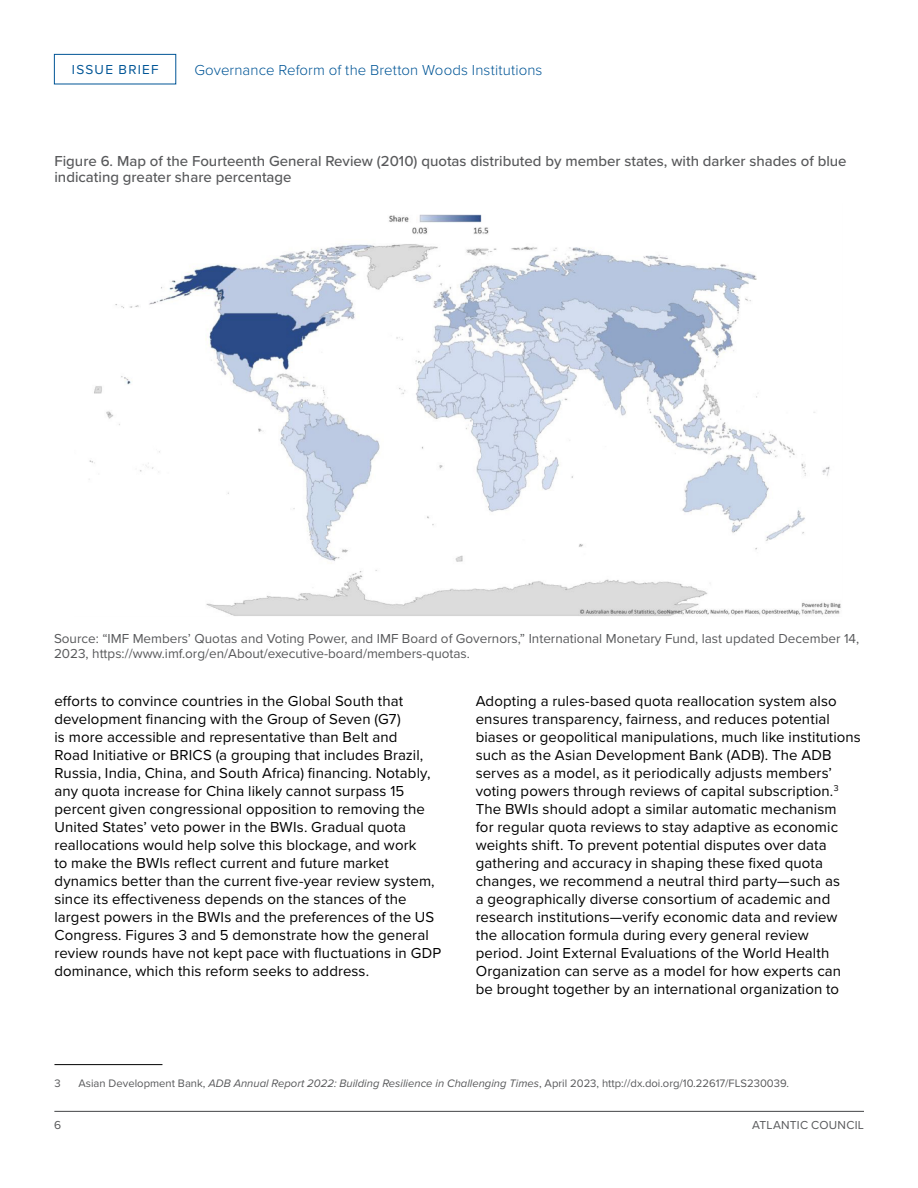
<style>
.page{position:relative;width:918px;height:1188px;background:#fff}
.page>*{position:absolute;margin:0;border:0;box-sizing:border-box;transform-origin:0 0}
.t1{font:15px/18px "Proxima Nova";letter-spacing:.005em;color:#000}
.t2{font:500 15px/16.5px "Proxima Nova";color:#58595b}
.t3{font:300 15px "Proxima Nova";letter-spacing:.005em;color:#005596}
.t4{font:13.5px/15px "Proxima Nova";color:#58595b}
.t5{font:13.5px "Proxima Nova";letter-spacing:.09em;color:#005596}
.t6{font:12px "Proxima Nova";letter-spacing:.02em;color:#58595b}
.t7{font:11.25px "Proxima Nova";color:#58595b}
.s1{font-style:italic}
</style>
<div class="page">
<hr style="left:54px;top:1111px;width:810px;height:1px;background:#58595b">
<div style="left:54px;top:54px;width:122px;height:30px;border:1px solid #005596"></div>
<hr style="left:54px;top:1064px;width:108px;height:1px;background:#000">
<img style="left:89px;top:214px;width:752px;height:402px">
<p class="t5" style="left:72px;top:60px;width:88px">ISSUE BRIEF</p>
<p class="t3" style="left:194px;top:59px;width:350px">Governance Reform of the Bretton Woods Institutions</p>
<p class="t2" style="left:54px;top:152px;width:794px">Figure 6. Map of the Fourteenth General Review (2010) quotas distributed by member states, with darker shades of blue indicating greater share percentage</p>
<p class="t4" style="left:54px;top:630px;width:807px">Source: “IMF Members’ Quotas and Voting Power, and IMF Board of Governors,” International Monetary Fund, last updated December 14,<br>2023, https://www.imf.org/en/About/executive-board/members-quotas.</p>
<p class="t1" style="left:54px;top:692px;width:388px">efforts to convince countries in the Global South that development financing with the Group of Seven (G7)<br>is more accessible and representative than Belt and<br>Road Initiative or BRICS (a grouping that includes Brazil, Russia, India, China, and South Africa) financing. Notably, any quota increase for China likely cannot surpass 15 percent given congressional opposition to removing the United States’ veto power in the BWIs. Gradual quota reallocations would help solve this blockage, and work<br>to make the BWIs reflect current and future market dynamics better than the current five-year review system, since its effectiveness depends on the stances of the largest powers in the BWIs and the preferences of the US Congress. Figures 3 and 5 demonstrate how the general review rounds have not kept pace with fluctuations in GDP dominance, which this reform seeks to address.</p>
<p class="t1" style="left:476px;top:692px;width:387px">Adopting a rules-based quota reallocation system also ensures transparency, fairness, and reduces potential biases or geopolitical manipulations, much like institutions such as the Asian Development Bank (ADB). The ADB serves as a model, as it periodically adjusts members’ voting powers through reviews of capital subscription.<sup>3<br></sup>The BWIs should adopt a similar automatic mechanism<br>for regular quota reviews to stay adaptive as economic weights shift. To prevent potential disputes over data gathering and accuracy in shaping these fixed quota changes, we recommend a neutral third party—such as<br>a geographically diverse consortium of academic and research institutions—verify economic data and review the allocation formula during every general review<br>period. Joint External Evaluations of the World Health Organization can serve as a model for how experts can be brought together by an international organization to</p>
<p class="t7" style="left:54px;top:1075px;width:8px">3</p>
<p class="t7" style="left:78px;top:1075px;width:712px">Asian Development Bank, <span class="s1">ADB Annual Report 2022: Building Resilience in Challenging Times</span>, April 2023, http://dx.doi.org/10.22617/FLS230039.</p>
<p class="t6" style="left:54px;top:1116px;width:9px">6</p>
<p class="t6" style="left:752px;top:1116px;width:113px">ATLANTIC COUNCIL</p>
</div>
